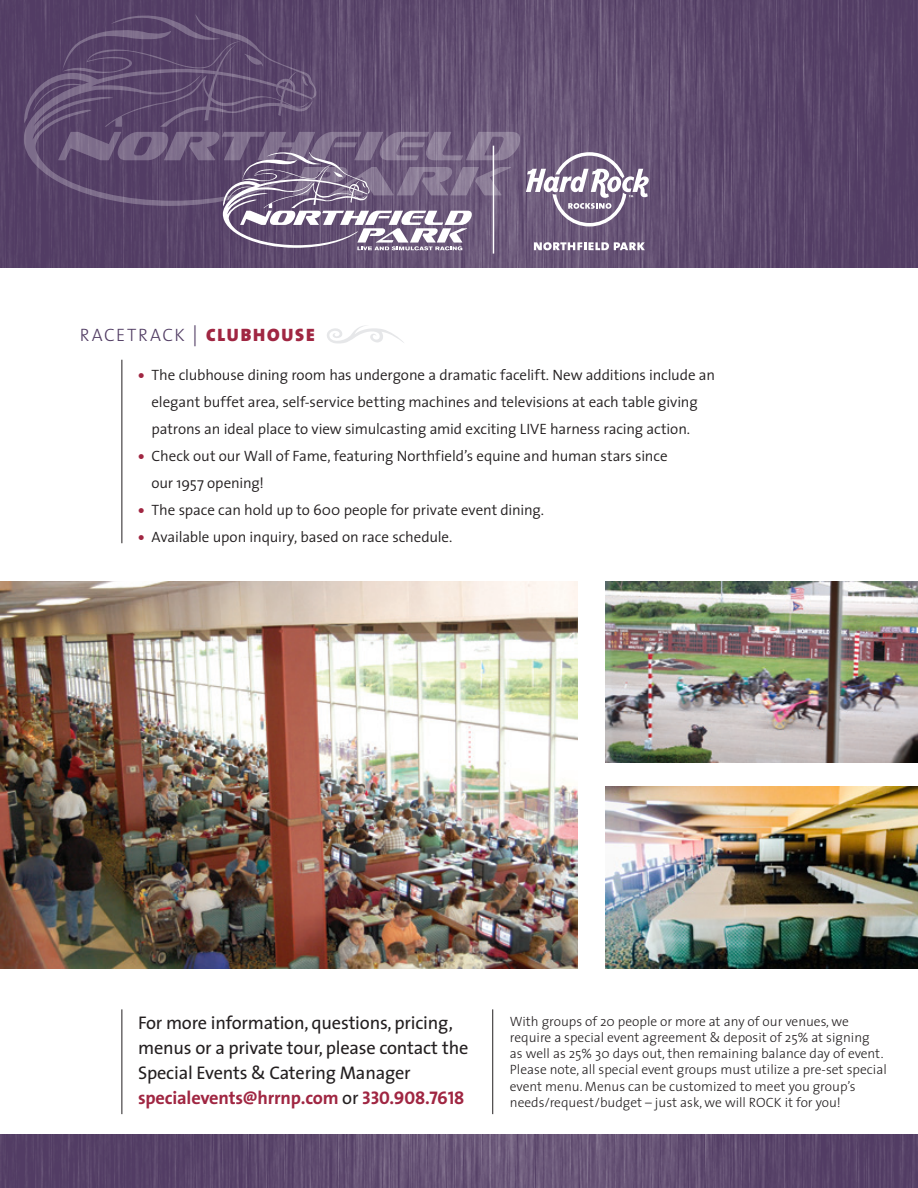
<style>
.page{position:relative;width:918px;height:1188px;background:#fff}
.page>*{position:absolute;margin:0;border:0;box-sizing:border-box;transform-origin:0 0}
.t1{font:18.3px/24.8px "The Sans";letter-spacing:-.01em;color:#231f20}
.t2{font:700 18.3px "The Sans";letter-spacing:-.01em;color:#a02642}
.t3{font:18px "The Sans Light Caps";letter-spacing:.08em;color:#513c63}
.t4{font:300 15px/27px "The Sans";letter-spacing:-.005em;color:#231f20}
.t5{font:300 13.5px/16.2px "The Sans";color:#231f20}
.s1{font-size:21px}
.s2{font-family:"The Sans Black Caps";color:#a02642}
.s3{font-weight:800;color:#a02642}
.s4{font-weight:400;color:#231f20}
.s5{font-family:"The Sans Bold Caps";font-weight:400}
</style>
<div class="page">
<img style="left:0;top:0;width:918px;height:268px">
<hr style="left:122px;top:360px;width:1px;height:183px;background:#231f20">
<hr style="left:122px;top:1009px;width:1px;height:105px;background:#231f20">
<hr style="left:492px;top:1009px;width:1px;height:105px;background:#231f20">
<svg style="left:24px;top:14px;width:496px;height:236px;background:#6a5879"></svg>
<hr style="left:493px;top:146px;width:1px;height:108px;background:#fff">
<svg style="left:534px;top:242px;width:111px;height:8px"></svg>
<svg style="left:526px;top:152px;width:123px;height:75px"></svg>
<svg style="left:327px;top:325px;width:77px;height:19px"></svg>
<img style="left:0;top:1134px;width:918px;height:54px">
<img style="left:0;top:581px;width:578px;height:388px">
<img style="left:606px;top:581px;width:312px;height:182px">
<img style="left:606px;top:787px;width:312px;height:182px">
<p class="t3" style="left:80px;top:320px;width:236px">RACETRACK <span class="s1">|</span> <span class="s2">CLUBHOUSE</span></p>
<p class="t4" style="left:152px;top:361px;width:565px;text-indent:-14px"><span class="s3">•</span> The clubhouse dining room has undergone a dramatic facelift. New additions include an elegant buffet area, self-service betting machines and televisions at each table giving patrons an ideal place to view simulcasting amid exciting LIVE harness racing action.</p>
<p class="t4" style="left:152px;top:442px;width:518px;text-indent:-14px"><span class="s3">•</span> Check out our Wall of Fame, featuring Northfield’s equine and human stars since our 1957 opening!</p>
<p class="t4" style="left:138px;top:496px;width:407px"><span class="s3">•</span> The space can hold up to 600 people for private event dining.</p>
<p class="t4" style="left:138px;top:523px;width:316px"><span class="s3">•</span> Available upon inquiry, based on race schedule.</p>
<p class="t1" style="left:138px;top:1010px;width:332px">For more information, questions, pricing, menus or a private tour, please contact the<br>Special Events &amp; Catering Manager</p>
<p class="t2" style="left:138px;top:1082px;width:328px">specialevents@hrrnp.com <span class="s4">or</span> <span class="s5">330.908.7618</span></p>
<p class="t5" style="left:510px;top:1013px;width:378px">With groups of 20 people or more at any of our venues, we require a special event agreement &amp; deposit of 25% at signing<br>as well as 25% 30 days out, then remaining balance day of event.<br>Please note, all special event groups must utilize a pre-set special event menu. Menus can be customized to meet you group’s needs/request/budget – just ask, we will ROCK it for you!</p>
</div>
